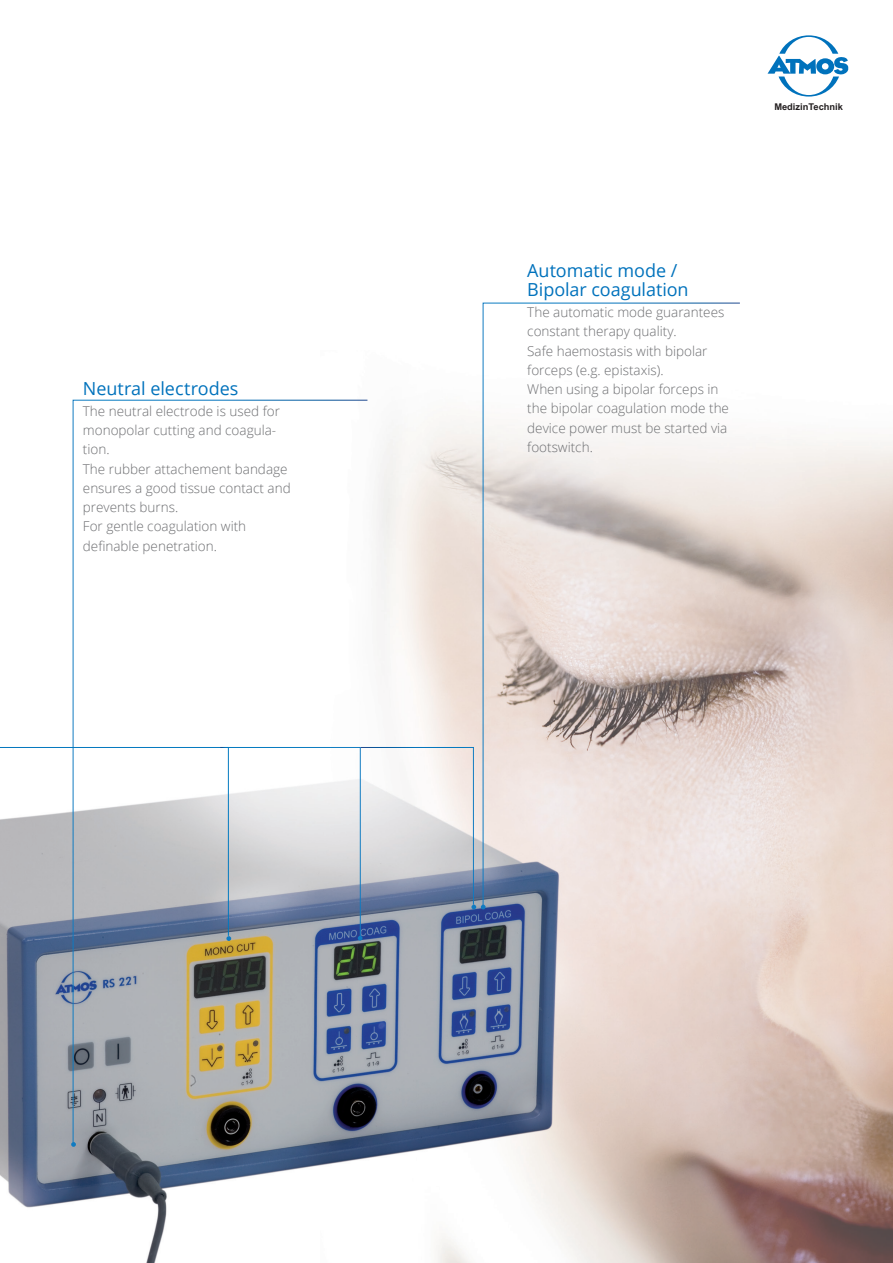
<style>
.page{position:relative;width:893px;height:1263px;background:#fff}
.page>*{position:absolute;margin:0;border:0;box-sizing:border-box;transform-origin:0 0}
.t1{font:18px/19.4px "Open Sans";letter-spacing:-.005em;color:#0072bc}
.t2{font:300 13.5px/19.4px "Open Sans";color:#6c6d70}
.t3{font:700 9.3px "Arial";color:#231f20}
</style>
<div class="page">
<svg style="left:767px;top:35px;width:81px;height:62px"></svg>
<img style="left:0;top:418px;width:893px;height:845px">
<svg style="left:482px;top:302px;width:259px;height:606px"></svg>
<svg style="left:72px;top:399px;width:296px;height:744px"></svg>
<svg style="left:0;top:746px;width:361px;height:191px"></svg>
<svg style="left:71px;top:1142px;width:5px;height:5px"></svg>
<svg style="left:360px;top:746px;width:126px;height:163px"></svg>
<svg style="left:219px;top:746px;width:12px;height:195px"></svg>
<h1 class="t1" style="left:83px;top:378px;width:157px">Neutral electrodes</h1>
<p class="t2" style="left:83px;top:401px;width:209px">The neutral electrode is used for monopolar cutting and coagula&shy;tion.<br>The rubber attachement bandage ensures a good tissue contact and prevents burns.<br>For gentle coagulation with definable penetration.</p>
<p class="t3" style="left:774px;top:100px;width:70px">MedizinTechnik</p>
<h1 class="t1" style="left:527px;top:260px;width:163px">Automatic mode /<br>Bipolar coagulation</h1>
<p class="t2" style="left:527px;top:302px;width:203px">The automatic mode guarantees constant therapy quality.<br>Safe haemostasis with bipolar forceps (e.g. epistaxis).<br>When using a bipolar forceps in the bipolar coagulation mode the device power must be started via footswitch.</p>
</div>
